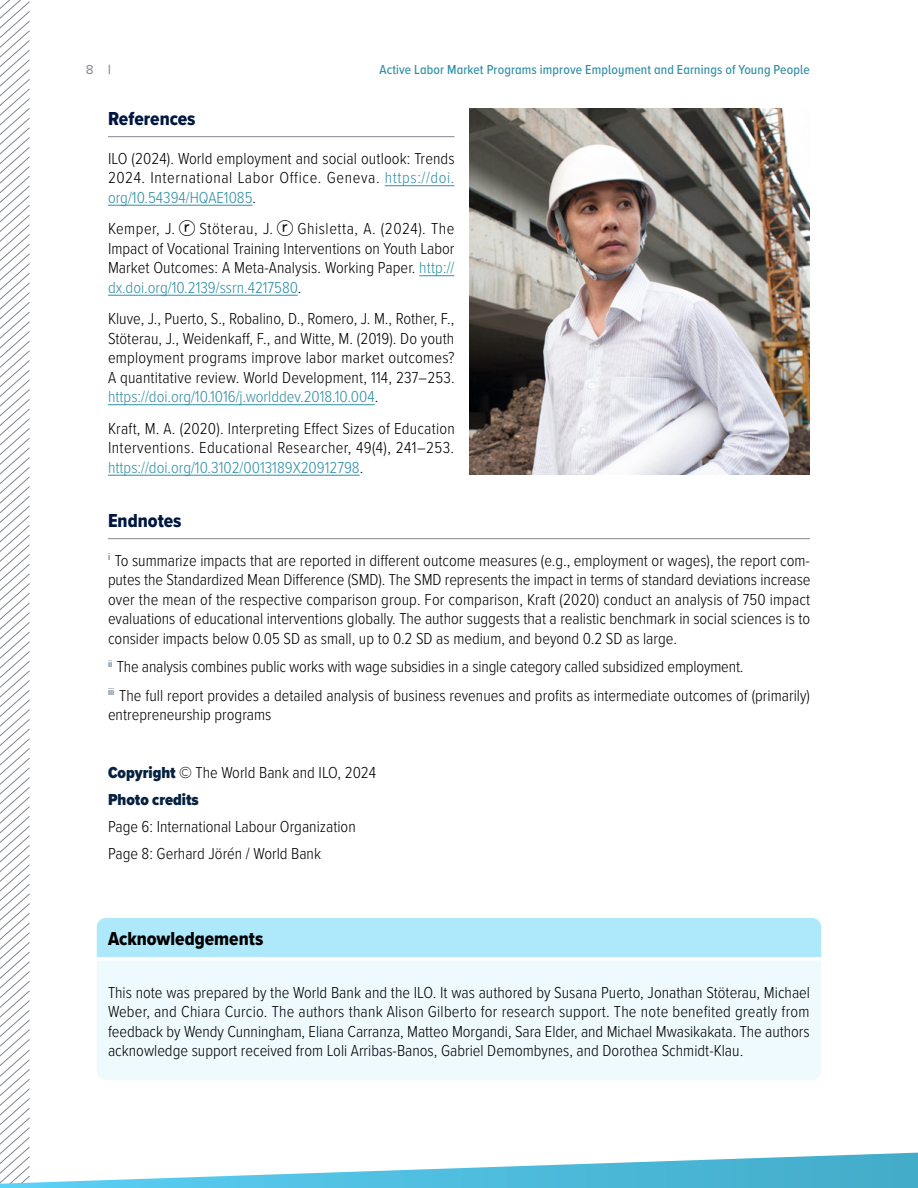
<style>
.page{position:relative;width:918px;height:1188px;background:#fff}
.page>*{position:absolute;margin:0;border:0;box-sizing:border-box;transform-origin:0 0}
.Section_heading{font:19.5px "Proxima Nova Cond Extrabld";color:#001641}
.Section_heading-2{font:19.5px "Proxima Nova Cond Extrabld";color:#000}
._1COL_Footnotes{font:300 16.5px/19.5px "Proxima Nova Cond";color:#000;text-align:justify}
.RUN-IN_PARA{font:300 16.5px "Proxima Nova Cond";color:#000}
.RUN-IN_PARA-2{font:900 16.5px "Proxima Nova Cond";color:#072241}
.t1{font:500 13.5px "Proxima Nova Cond";letter-spacing:.01em;color:#308fa5}
.t2{font:13.5px "Proxima Nova";color:#828690}
.s1{font-family:"Proxima Nova Cond";font-weight:700}
.s2{color:#308fa5}
.s3{font-family:"MS Gothic";font-weight:400}
.s4{font-weight:900;color:#072241}
.s5{font-weight:400}
</style>
<div class="page">
<div style="left:97px;top:961px;width:724px;height:119px;background:#effafe"></div>
<div style="left:97px;top:918px;width:724px;height:39px;background:#ade8fb"></div>
<svg style="left:0;top:0;width:30px;height:1121px"></svg>
<hr style="left:108px;top:136px;width:346px;height:1px;background:#828690">
<hr style="left:385px;top:185px;width:69px;height:1px;background:#308fa5">
<hr style="left:108px;top:205px;width:145px;height:1px;background:#308fa5">
<hr style="left:419px;top:275px;width:35px;height:1px;background:#308fa5">
<hr style="left:108px;top:295px;width:190px;height:1px;background:#308fa5">
<hr style="left:108px;top:404px;width:267px;height:1px;background:#308fa5">
<hr style="left:108px;top:475px;width:252px;height:1px;background:#308fa5">
<hr style="left:108px;top:538px;width:702px;height:1px;background:#828690">
<svg style="left:0;top:1121px;width:918px;height:67px"></svg>
<img style="left:470px;top:108px;width:340px;height:367px">
<p class="t2" style="left:86px;top:59px;width:26px">8 <span class="s1">|</span></p>
<p class="t1" style="left:380px;top:59px;width:432px">Active Labor Market Programs improve Employment and Earnings of Young People</p>
<p class="Section_heading" style="left:108px;top:104px;width:89px">References</p>
<p class="_1COL_Footnotes" style="left:108px;top:147px;width:348px">ILO (2024). World employment and social outlook: Trends 2024. International Labor Office. Geneva. <span class="s2">https://doi. org/10.54394/HQAE1085</span>.</p>
<p class="_1COL_Footnotes" style="left:108px;top:218px;width:348px">Kemper, J. <span class="s3">ⓡ</span> Stöterau, J. <span class="s3">ⓡ</span> Ghisletta, A. (2024). The Impact of Vocational Training Interventions on Youth Labor Market Outcomes: A Meta-Analysis. Working Paper. <span class="s2">http:// dx.doi.org/10.2139/ssrn.4217580</span>.</p>
<p class="_1COL_Footnotes" style="left:108px;top:308px;width:348px">Kluve, J., Puerto, S., Robalino, D., Romero, J. M., Rother, F., Stöterau, J., Weidenkaff, F., and Witte, M. (2019). Do youth employment programs improve labor market outcomes?<br>A quantitative review. World Development, 114, 237–253. <span class="s2">https://doi.org/10.1016/j.worlddev.2018.10.004</span>.</p>
<p class="_1COL_Footnotes" style="left:108px;top:417px;width:348px">Kraft, M. A. (2020). Interpreting Effect Sizes of Education Interventions. Educational Researcher, 49(4), 241–253. <span class="s2">https://doi.org/10.3102/0013189X20912798</span>.</p>
<p class="Section_heading" style="left:108px;top:506px;width:75px">Endnotes</p>
<p class="_1COL_Footnotes" style="left:108px;top:549px;width:704px"><sup>i</sup> To summarize impacts that are reported in different outcome measures (e.g., employment or wages), the report com&shy;putes the Standardized Mean Difference (SMD). The SMD represents the impact in terms of standard deviations increase over the mean of the respective comparison group. For comparison, Kraft (2020) conduct an analysis of 750 impact evaluations of educational interventions globally. The author suggests that a realistic benchmark in social sciences is to consider impacts below 0.05 SD as small, up to 0.2 SD as medium, and beyond 0.2 SD as large.</p>
<p class="_1COL_Footnotes" style="left:108px;top:656px;width:637px"><sup>ii</sup> The analysis combines public works with wage subsidies in a single category called subsidized employment.</p>
<p class="_1COL_Footnotes" style="left:108px;top:684px;width:704px"><sup>iii</sup> The full report provides a detailed analysis of business revenues and profits as intermediate outcomes of (primarily) entrepreneurship programs</p>
<p class="RUN-IN_PARA" style="left:108px;top:761px;width:270px"><span class="s4">Copyright</span> <span class="s5">©</span> The World Bank and ILO, 2024</p>
<p class="RUN-IN_PARA-2" style="left:108px;top:788px;width:92px">Photo credits</p>
<p class="RUN-IN_PARA" style="left:108px;top:815px;width:249px">Page 6: International Labour Organization</p>
<p class="RUN-IN_PARA" style="left:108px;top:842px;width:215px">Page 8: Gerhard Jörén / World Bank</p>
<p class="Section_heading-2" style="left:108px;top:924px;width:157px">Acknowledgements</p>
<p class="_1COL_Footnotes" style="left:108px;top:981px;width:704px">This note was prepared by the World Bank and the ILO. It was authored by Susana Puerto, Jonathan Stöterau, Michael Weber, and Chiara Curcio. The authors thank Alison Gilberto for research support. The note benefited greatly from feedback by Wendy Cunningham, Eliana Carranza, Matteo Morgandi, Sara Elder, and Michael Mwasikakata. The authors acknowledge support received from Loli Arribas-Banos, Gabriel Demombynes, and Dorothea Schmidt-Klau.</p>
</div>
